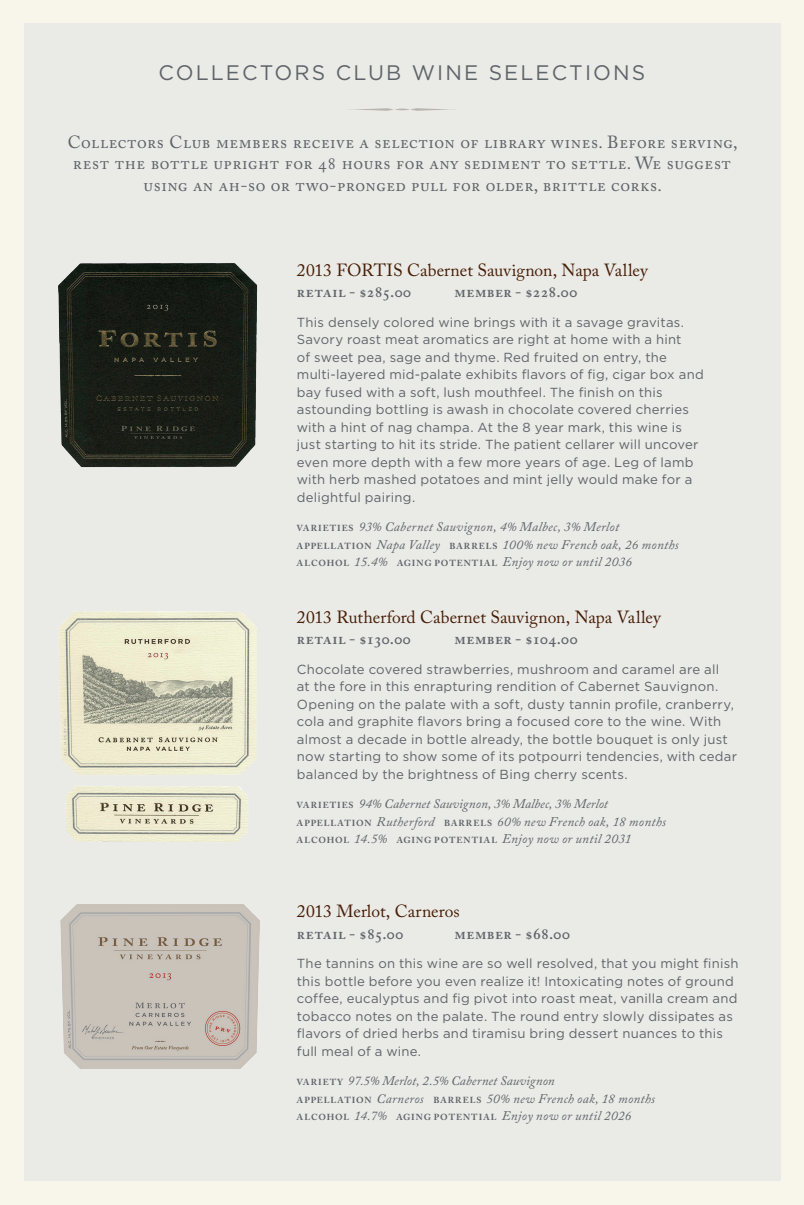
<style>
.page{position:relative;width:804px;height:1205px;background:#fff}
.page>*{position:absolute;margin:0;border:0;box-sizing:border-box;transform-origin:0 0}
.t1{font:21px "Gotham";letter-spacing:.1em;color:#5f6469}
.t2{font:17.5px/21px "Adobe Caslon Pro";letter-spacing:.03em;color:#5f6469;text-align:center}
.t3{font:17.5px "Adobe Caslon Pro";color:#461d04}
.t4{font:600 15.75px "Adobe Caslon Pro";letter-spacing:.03em;color:#5f6469}
.t5{font:13.12px/17.5px "Gotham";letter-spacing:.015em;color:#5f6469}
.t6{font:italic 13.12px/17.5px "Adobe Caslon Pro";letter-spacing:.02em;color:#5f6469}
.s1{font-weight:700;font-style:normal;font-size:8.75px}
</style>
<div class="page">
<div style="left:0;top:0;width:803px;height:1205px;background:#f8f6eb"></div>
<div style="left:24px;top:24px;width:756px;height:1157px;background:#eaeae7"></div>
<img style="left:59px;top:263px;width:198px;height:205px">
<img style="left:59px;top:611px;width:198px;height:231px">
<img style="left:61px;top:904px;width:198px;height:164px">
<svg style="left:348px;top:108px;width:108px;height:3px"></svg>
<h1 class="t1" style="left:158px;top:61px;width:488px">COLLECTORS CLUB WINE SELECTIONS</h1>
<h2 class="t2" style="left:68px;top:132px;width:671px">Collectors Club members receive a selection of library wines. Before serving, rest the bottle upright for 48 hours for any sediment to settle. We suggest using an ah-so or two-pronged pull for older, brittle corks.</h2>
<h2 class="t3" style="left:297px;top:259px;width:353px">2013 FORTIS Cabernet Sauvignon, Napa Valley</h2>
<p class="t4" style="left:297px;top:283px;width:116px">retail - $285.00</p>
<p class="t4" style="left:454px;top:283px;width:124px">member - $228.00</p>
<p class="t5" style="left:297px;top:313px;width:408px">This densely colored wine brings with it a savage gravitas.<br>Savory roast meat aromatics are right at home with a hint<br>of sweet pea, sage and thyme. Red fruited on entry, the multi-layered mid-palate exhibits flavors of fig, cigar box and bay fused with a soft, lush mouthfeel. The finish on this astounding bottling is awash in chocolate covered cherries with a hint of nag champa. At the 8 year mark, this wine is just starting to hit its stride. The patient cellarer will uncover even more depth with a few more years of age. Leg of lamb with herb mashed potatoes and mint jelly would make for a delightful pairing.</p>
<p class="t6" style="left:297px;top:518px;width:383px"><span class="s1">VARIETIES</span> 93% Cabernet Sauvignon, 4% Malbec, 3% Merlot<br><span class="s1">APPELLATION</span> Napa Valley <span class="s1">BARRELS</span> 100% new French oak, 26 months<br><span class="s1">ALCOHOL</span> 15.4% <span class="s1">AGING POTENTIAL</span> Enjoy now or until 2036</p>
<h2 class="t3" style="left:297px;top:606px;width:366px">2013 Rutherford Cabernet Sauvignon, Napa Valley</h2>
<p class="t4" style="left:297px;top:630px;width:115px">retail - $130.00</p>
<p class="t4" style="left:454px;top:630px;width:125px">member - $104.00</p>
<p class="t5" style="left:297px;top:660px;width:441px">Chocolate covered strawberries, mushroom and caramel are all<br>at the fore in this enrapturing rendition of Cabernet Sauvignon.<br>Opening on the palate with a soft, dusty tannin profile, cranberry, cola and graphite flavors bring a focused core to the wine. With almost a decade in bottle already, the bottle bouquet is only just now starting to show some of its potpourri tendencies, with cedar balanced by the brightness of Bing cherry scents.</p>
<p class="t6" style="left:297px;top:795px;width:370px"><span class="s1">VARIETIES</span> 94% Cabernet Sauvignon, 3% Malbec, 3% Merlot<br><span class="s1">APPELLATION</span> Rutherford <span class="s1">BARRELS</span> 60% new French oak, 18 months<br><span class="s1">ALCOHOL</span> 14.5% <span class="s1">AGING POTENTIAL</span> Enjoy now or until 2031</p>
<h2 class="t3" style="left:297px;top:901px;width:164px">2013 Merlot, Carneros</h2>
<p class="t4" style="left:297px;top:924px;width:108px">retail - $85.00</p>
<p class="t4" style="left:454px;top:924px;width:117px">member - $68.00</p>
<p class="t5" style="left:297px;top:955px;width:443px">The tannins on this wine are so well resolved, that you might finish this bottle before you even realize it! Intoxicating notes of ground coffee, eucalyptus and fig pivot into roast meat, vanilla cream and tobacco notes on the palate. The round entry slowly dissipates as flavors of dried herbs and tiramisu bring dessert nuances to this full meal of a wine.</p>
<p class="t6" style="left:297px;top:1072px;width:359px"><span class="s1">VARIET Y</span> 97.5% Merlot, 2.5% Cabernet Sauvignon<br><span class="s1">APPELLATION</span> Carneros <span class="s1">BARRELS</span> 50% new French oak, 18 months<br><span class="s1">ALCOHOL</span> 14.7% <span class="s1">AGING POTENTIAL</span> Enjoy now or until 2026</p>
</div>
